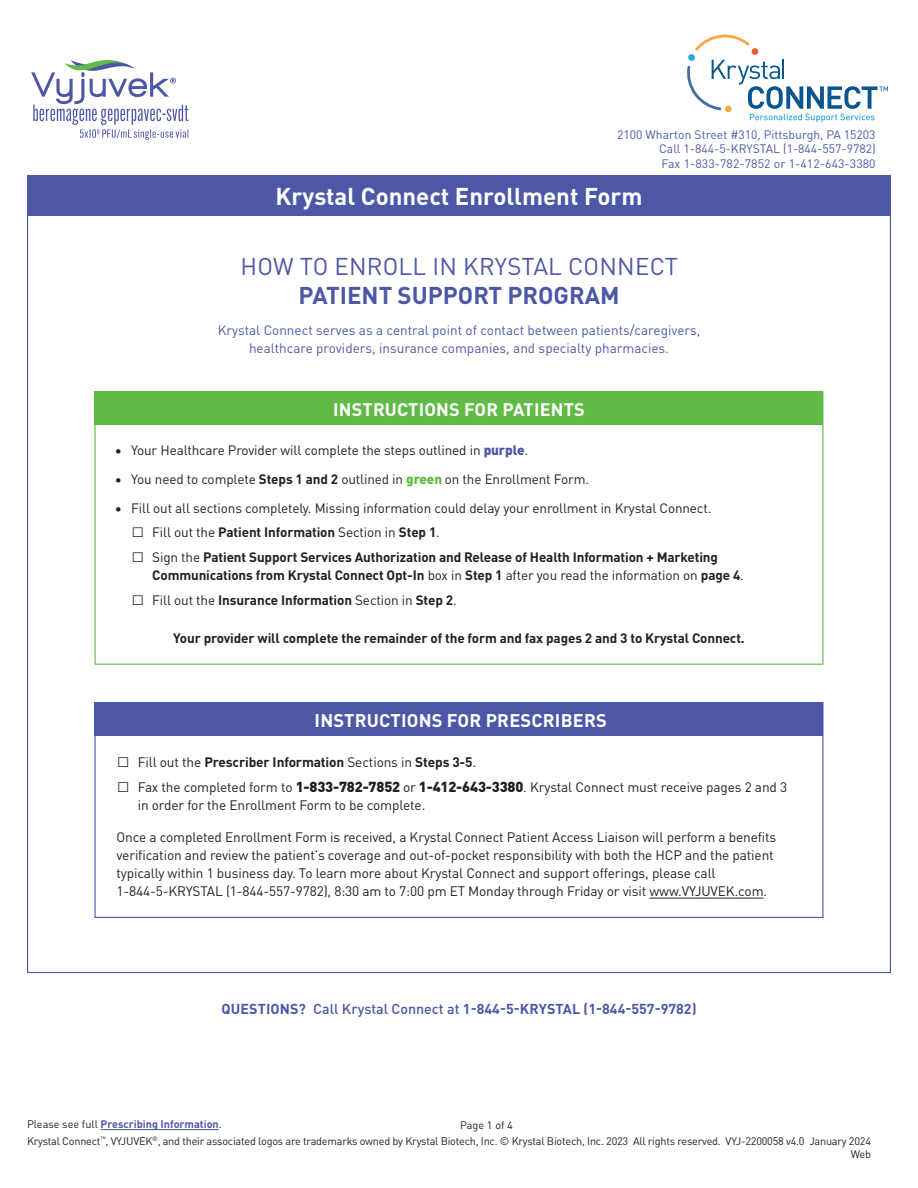
<style>
.page{position:relative;width:918px;height:1188px;background:#fff}
.page>*{position:absolute;margin:0;border:0;box-sizing:border-box;transform-origin:0 0}
.t1{font:700 24px "DIN Pro";color:#fff}
.t2{font:24px "DIN Pro";letter-spacing:.01em;color:#4c58a6}
.t3{font:700 24px "DIN Pro";color:#4c58a6}
.t4{font:700 18.15px "DIN Pro";color:#fff}
.t5{font:700 18px "DIN Pro";color:#fff}
.t6{font:700 14.25px "DIN Pro";color:#4c58a6}
.t7{font:13.65px/18.1px "DIN Pro";letter-spacing:-.01em;color:#231f20}
.t8{font:700 13.65px "DIN Pro";letter-spacing:-.01em;color:#231f20}
.t9{font:700 13.5px/18px "DIN Pro";letter-spacing:-.01em;color:#231f20}
.t10{font:13.5px "DIN Pro";letter-spacing:-.01em;color:#231f20}
.t11{font:13.5px/18px "DIN Pro";color:#4c58a6;text-align:center}
.t12{font:12.15px/14.5px "DIN Pro";color:#4c58a6;text-align:justify}
.t13{font:10.8px/16.8px "DIN Pro";letter-spacing:-.02em;color:#231f20}
.s1{font-weight:900;color:#4c58a6}
.s2{font-weight:700}
.s3{font-weight:900;color:#60bb46}
.s4{font-weight:400}
.s5{font-weight:900;font-size:14.4px}
.s6{font-weight:500}
.s7{font-weight:700;color:#4c58a6}
</style>
<div class="page">
<hr style="left:101px;top:1129px;width:118px;height:1px;background:#4c58a6">
<div style="left:27px;top:176px;width:864px;height:40px;background:#4c58a6"></div>
<div style="left:94px;top:702px;width:730px;height:34px;background:#4c58a6"></div>
<div style="left:94px;top:392px;width:730px;height:33px;background:#60bb46"></div>
<div style="left:688px;top:54px;width:7px;height:7px;background:#24a8e0;border-radius:3px"></div>
<div style="left:751px;top:48px;width:8px;height:7px;background:#ea582e;border-radius:3px"></div>
<svg style="left:695px;top:34px;width:55px;height:17px"></svg>
<svg style="left:687px;top:60px;width:201px;height:62px"></svg>
<hr style="left:650px;top:898px;width:114px;height:1px;background:#231f20">
<svg style="left:31px;top:60px;width:157px;height:80px"></svg>
<p class="t12" style="left:659px;top:126px;width:218px;text-indent:-42px">2100 Wharton Street #310, Pittsburgh, PA 15203<br>Call 1-844-5-KRYS TAL (1-844-557-9782)<br>Fax 1-833-782-7852 or 1-412-643-3380</p>
<h1 class="t1" style="left:276px;top:177px;width:368px">Krystal Connect Enrollment Form</h1>
<h1 class="t2" style="left:240px;top:248px;width:358px">HOW TO ENROLL IN Krystal Connect</h1>
<h1 class="t3" style="left:298px;top:276px;width:323px">PATIENT SUPPORT PROGRAM</h1>
<p class="t11" style="left:218px;top:320px;width:484px">Krystal Connect serves as a central point of contact between patients/caregivers, healthcare providers, insurance companies, and specialty pharmacies.</p>
<h3 class="t5" style="left:333px;top:395px;width:18px">Instructions</h3>
<h3 class="t5" style="left:464px;top:395px;width:12px">for</h3>
<h3 class="t5" style="left:503px;top:395px;width:14px">Patients</h3>
<p class="t10" style="left:115px;top:440px;width:415px">• Your Healthcare Provider will complete the steps outlined in <span class="s1">purple</span>.</p>
<p class="t10" style="left:115px;top:469px;width:476px">• You need to complete <span class="s2">Steps 1 and 2</span> outlined in <span class="s3">green</span> on the Enrollment Form.</p>
<p class="t10" style="left:115px;top:498px;width:598px">• Fill out all sections completely. Missing information could delay your enrollment in Krystal Connect.</p>
<p class="t9" style="left:131px;top:523px;width:310px"><span class="s4">□ Fill out the</span> Patient Information <span class="s4">Section in</span> Step 1<span class="s4">.</span></p>
<p class="t9" style="left:152px;top:547px;width:593px;text-indent:-21px"><span class="s4">□ Sign the</span> Patient Support Services Authorization and Release of Health Information + Marketing<br>Communications from Krystal Connect Opt-In <span class="s4">box in</span> Step 1 <span class="s4">after you read the information on</span> page 4<span class="s4">.</span></p>
<p class="t9" style="left:131px;top:590px;width:327px"><span class="s4">□ Fill out the</span> Insurance Information <span class="s4">Section in</span> Step 2<span class="s4">.</span></p>
<p class="t9" style="left:173px;top:628px;width:573px">Your provider will complete the remainder of the form and fax pages 2 and 3 to Krystal Connect.</p>
<h2 class="t4" style="left:315px;top:706px;width:18px">Instructions</h2>
<h2 class="t4" style="left:447px;top:706px;width:12px">for</h2>
<h2 class="t4" style="left:486px;top:706px;width:23px">Prescri</h2>
<h2 class="t4" style="left:561px;top:706px;width:24px">bers</h2>
<p class="t8" style="left:117px;top:751px;width:361px"><span class="s4">□ Fill out the</span> Prescriber Information <span class="s4">Sections in</span> Steps 3-5<span class="s4">.</span></p>
<p class="t7" style="left:138px;top:777px;width:651px;text-indent:-21px">□ Fax the completed form to <span class="s5">1-833-782-7852</span> or <span class="s5">1-412-643-3380</span>. Krystal Connect must receive pages 2 and 3 in order for the Enrollment Form to be complete.</p>
<p class="t7" style="left:116px;top:827px;width:661px">Once a completed Enrollment Form is received, a Krystal Connect Patient Access Liaison will perform a benefits verification and review the patient’s coverage and out-of-pocket responsibility with both the HCP and the patient typically within 1 business day. To learn more about Krystal Connect and support offerings, please call 1-844-5-KRYSTAL (1-844-557-9782), 8:30 am to 7:00 pm ET Monday through Friday or visit www.VYJUVEK.com.</p>
<p class="t6" style="left:222px;top:998px;width:476px">QUESTIONS? <span class="s6">Call Krystal Connect at</span> 1-844-5-KRYSTAL (1-844-557-9782)</p>
<p class="t13" style="left:27px;top:1115px;width:846px">Please see full <span class="s7">Prescribing Information</span>.<br>Krystal Connect<sup>™</sup>, VYJUVEK<sup>®</sup>, and their associated logos are trademarks owned by Krystal Biotech, Inc. © Krystal Biotech, Inc. 2023 All rights reserved. VYJ-2200058 v4.0 January 2024</p>
<p class="t13" style="left:851px;top:1145px;width:22px">Web</p>
<p class="t13" style="left:460px;top:1116px;width:54px">Page 1 of 4</p>
</div>
